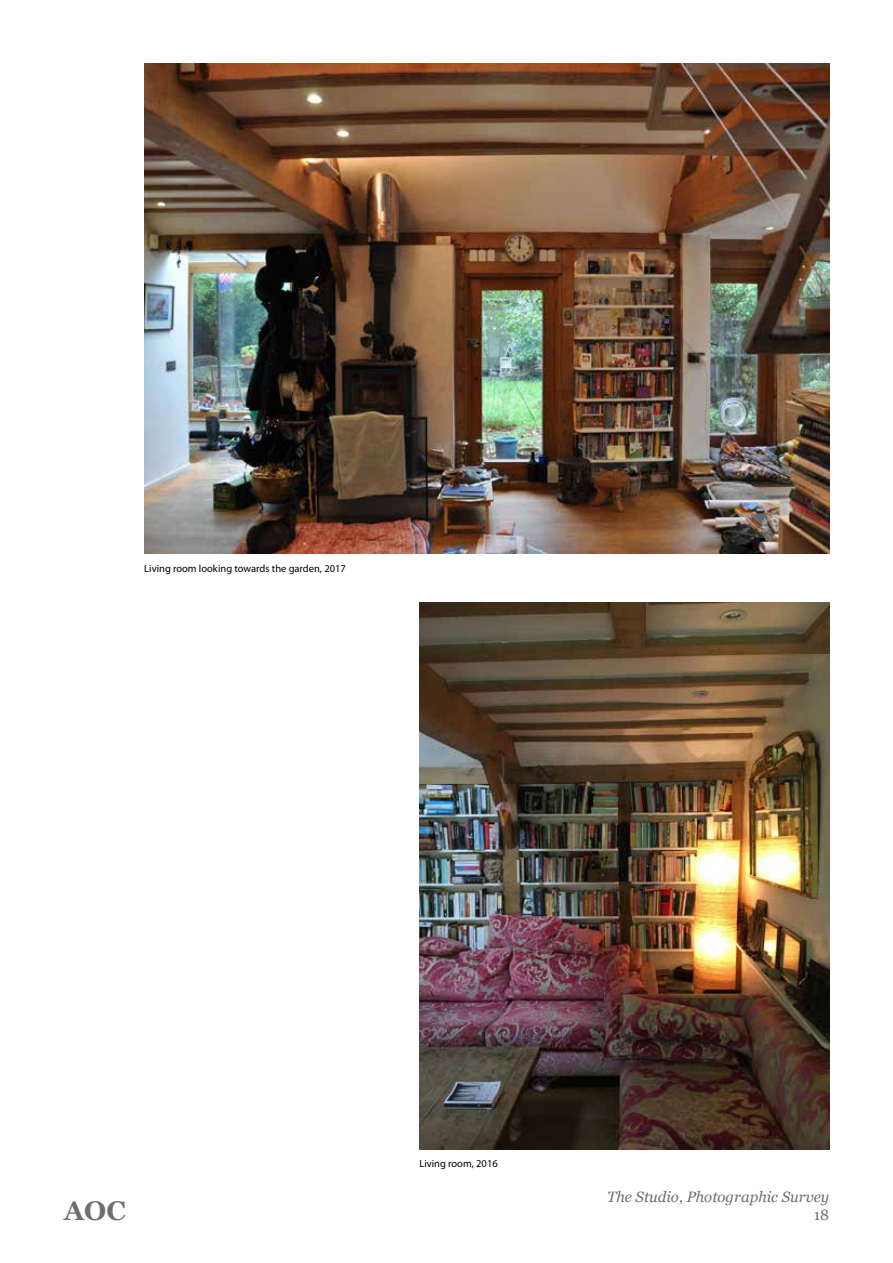
<style>
.page{position:relative;width:893px;height:1263px;background:#fff}
.page>*{position:absolute;margin:0;border:0;box-sizing:border-box;transform-origin:0 0}
.t1{font:700 27px "Georgia";color:#706f6f}
.t2{font:italic 15px "Georgia";color:#706f6f}
.t3{font:15px "Georgia";color:#706f6f}
.t4{font:10.5px "Myriad Pro";color:#000}
</style>
<div class="page">
<img style="left:419px;top:603px;width:410px;height:546px">
<img style="left:144px;top:64px;width:685px;height:490px">
<p class="t4" style="left:144px;top:563px;width:203px">Living room looking towards the garden, 2017</p>
<h1 class="t1" style="left:64px;top:1191px;width:63px">AOC</h1>
<p class="t4" style="left:419px;top:1158px;width:80px">Living room, 2016</p>
<h2 class="t2" style="left:607px;top:1186px;width:223px">The Studio, Photographic Survey</h2>
<h2 class="t3" style="left:814px;top:1204px;width:17px">18</h2>
</div>
